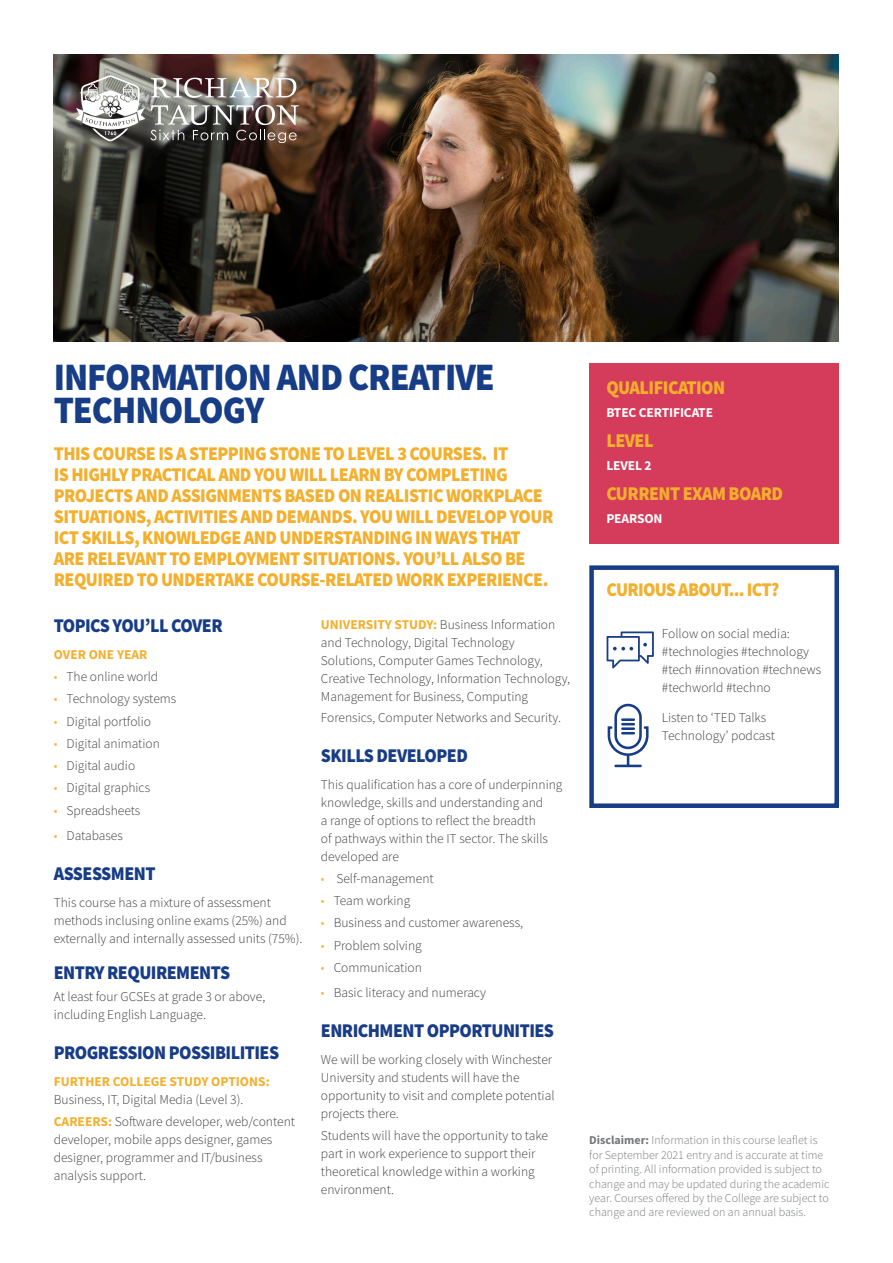
<style>
.page{position:relative;width:893px;height:1263px;background:#fff}
.page>*{position:absolute;margin:0;border:0;box-sizing:border-box;transform-origin:0 0}
.Sub_Head{font:900 38.85px/33px "Source Sans Pro";letter-spacing:-.03em;color:#183d87;scale:.93 1}
.Intro{font:900 19.5px/21px "Source Sans Pro";letter-spacing:-.03em;color:#f4af2d;scale:.93 1}
.Sub_Head-2{font:900 19.5px "Source Sans Pro";letter-spacing:-.03em;color:#183d87;scale:.93 1}
.Subhead_1{font:900 19.5px "Source Sans Pro";letter-spacing:-.03em;color:#f4af2d;scale:.93 1}
.Body_Copy{font:900 19.5px "Source Sans Pro";letter-spacing:-.03em;color:#183d87;scale:.93 1}
.Body_Copy-2{font:300 13.5px/18px "Source Sans Pro";color:#3e3e3f}
.Bullets{font:300 13.5px/18px "Source Sans Pro";color:#3e3e3f}
.Curious_Copy{font:300 13.5px/18px "Source Sans Pro";color:#3e3e3f}
.Subhead_2{font:700 13.5px "Source Sans Pro";letter-spacing:-.01em;color:#fff}
.Bullets-2{font:700 13.5px "Source Sans Pro";color:#f4af2d}
.Small_Print{font:300 12px/14.4px "Source Sans Pro";color:#76787b}
.s1{color:#f6b645}
.s2{font-weight:700;color:#f4af2d}
.s3{font-weight:700}
</style>
<div class="page">
<img style="left:54px;top:54px;width:785px;height:288px">
<div style="left:589px;top:363px;width:250px;height:181px;background:#d53b5a"></div>
<div style="left:589px;top:565px;width:250px;height:243px;border:4px solid #183d87"></div>
<svg style="left:608px;top:704px;width:40px;height:63px"></svg>
<div style="left:86px;top:85px;width:238px;height:83px;background:#231f20;opacity:.7"></div>
<img style="left:75px;top:75px;width:224px;height:67px">
<svg style="left:607px;top:631px;width:47px;height:37px"></svg>
<p class="Sub_Head" style="left:54px;top:360px;width:476px">INFORMATION AND CREATIVE<br>TECHNOLOGY</p>
<p class="Subhead_1" style="left:606px;top:374px;width:129px">QUALIFICATION</p>
<p class="Subhead_2" style="left:606px;top:404px;width:108px">BTEC CERTIFICATE</p>
<p class="Subhead_1" style="left:606px;top:427px;width:52px">LEVEL</p>
<p class="Subhead_2" style="left:606px;top:457px;width:47px">LEVEL 2</p>
<p class="Subhead_1" style="left:606px;top:480px;width:192px">CURRENT EXAM BOARD</p>
<p class="Subhead_2" style="left:606px;top:510px;width:58px">PEARSON</p>
<p class="Intro" style="left:54px;top:443px;width:539px">THIS COURSE IS A STEPPING STONE TO LEVEL 3 COURSES. IT<br>IS HIGHLY PRACTICAL AND YOU WILL LEARN BY COMPLETING PROJECTS AND ASSIGNMENTS BASED ON REALISTIC WORKPLACE SITUATIONS, ACTIVITIES AND DEMANDS. YOU WILL DEVELOP YOUR ICT SKILLS, KNOWLEDGE AND UNDERSTANDING IN WAYS THAT ARE RELEVANT TO EMPLOYMENT SITUATIONS. YOU’LL ALSO BE REQUIRED TO UNDERTAKE COURSE-RELATED WORK EXPERIENCE.</p>
<p class="Sub_Head-2" style="left:54px;top:612px;width:183px">TOPICS YOU’LL COVER</p>
<p class="Bullets-2" style="left:54px;top:645px;width:95px">OVER ONE YEAR</p>
<p class="Bullets" style="left:54px;top:667px;width:106px"><span class="s1">•</span> The online world</p>
<p class="Bullets" style="left:54px;top:690px;width:124px"><span class="s1">•</span> Technology systems</p>
<p class="Bullets" style="left:54px;top:712px;width:99px"><span class="s1">•</span> Digital portfolio</p>
<p class="Bullets" style="left:54px;top:734px;width:108px"><span class="s1">•</span> Digital animation</p>
<p class="Bullets" style="left:54px;top:756px;width:83px"><span class="s1">•</span> Digital audio</p>
<p class="Bullets" style="left:54px;top:779px;width:98px"><span class="s1">•</span> Digital graphics</p>
<p class="Bullets" style="left:54px;top:801px;width:88px"><span class="s1">•</span> Spreadsheets</p>
<p class="Bullets" style="left:54px;top:826px;width:71px"><span class="s1">•</span> Databases</p>
<p class="Sub_Head-2" style="left:54px;top:860px;width:111px">ASSESSMENT</p>
<p class="Body_Copy-2" style="left:54px;top:893px;width:250px">This course has a mixture of assessment methods inclusing online exams (25%) and externally and internally assessed units (75%).</p>
<p class="Body_Copy" style="left:54px;top:958px;width:191px">ENTRY REQUIREMENTS</p>
<p class="Body_Copy-2" style="left:54px;top:987px;width:213px">At least four GCSEs at grade 3 or above, including English Language.</p>
<p class="Sub_Head-2" style="left:54px;top:1039px;width:244px">PROGRESSION POSSIBILITIES</p>
<p class="Body_Copy-2" style="left:54px;top:1072px;width:217px"><span class="s2">FURTHER COLLEGE STUDY OPTIONS:<br></span>Business, IT, Digital Media (Level 3).</p>
<p class="Body_Copy-2" style="left:54px;top:1112px;width:243px"><span class="s2">CAREERS:</span> Software developer, web/content developer, mobile apps designer, games designer, programmer and IT/business analysis support.</p>
<p class="Subhead_1" style="left:607px;top:576px;width:187px">CURIOUS ABOUT... ICT?</p>
<p class="Curious_Copy" style="left:662px;top:624px;width:161px">Follow on social media: #technologies #technology #tech #innovation #technews #techworld #techno</p>
<p class="Curious_Copy" style="left:662px;top:709px;width:115px">Listen to ‘TED Talks<br>Technology’ podcast</p>
<p class="Bullets" style="left:321px;top:615px;width:251px"><span class="s2">UNIVERSITY STUDY:</span> Business Information and Technology, Digital Technology Solutions, Computer Games Technology, Creative Technology, Information Technology, Management for Business, Computing</p>
<p class="Bullets" style="left:321px;top:708px;width:242px">Forensics, Computer Networks and Security.</p>
<p class="Sub_Head-2" style="left:321px;top:742px;width:160px">SKILLS DEVELOPED</p>
<p class="Body_Copy-2" style="left:321px;top:775px;width:243px">This qualification has a core of underpinning knowledge, skills and understanding and<br>a range of options to reflect the breadth<br>of pathways within the IT sector. The skills developed are</p>
<p class="Bullets" style="left:321px;top:869px;width:114px"><span class="s1">•</span> Self-management</p>
<p class="Bullets" style="left:321px;top:892px;width:91px"><span class="s1">•</span> Team working</p>
<p class="Bullets" style="left:321px;top:914px;width:204px"><span class="s1">•</span> Business and customer awareness,</p>
<p class="Bullets" style="left:321px;top:936px;width:102px"><span class="s1">•</span> Problem solving</p>
<p class="Bullets" style="left:321px;top:958px;width:103px"><span class="s1">•</span> Communication</p>
<p class="Bullets" style="left:321px;top:984px;width:167px"><span class="s1">•</span> Basic literacy and numeracy</p>
<p class="Sub_Head-2" style="left:321px;top:1017px;width:252px">ENRICHMENT OPPORTUNITIES</p>
<p class="Body_Copy-2" style="left:321px;top:1050px;width:235px">We will be working closely with Winchester University and students will have the opportunity to visit and complete potential projects there.</p>
<p class="Body_Copy-2" style="left:321px;top:1127px;width:229px">Students will have the opportunity to take part in work experience to support their theoretical knowledge within a working environment.</p>
<p class="Small_Print" style="left:589px;top:1133px;width:242px"><span class="s3">Disclaimer:</span> Information in this course leaflet is for September 2021 entry and is accurate at time of printing. All information provided is subject to change and may be updated during the academic year. Courses offered by the College are subject to change and are reviewed on an annual basis.</p>
</div>
